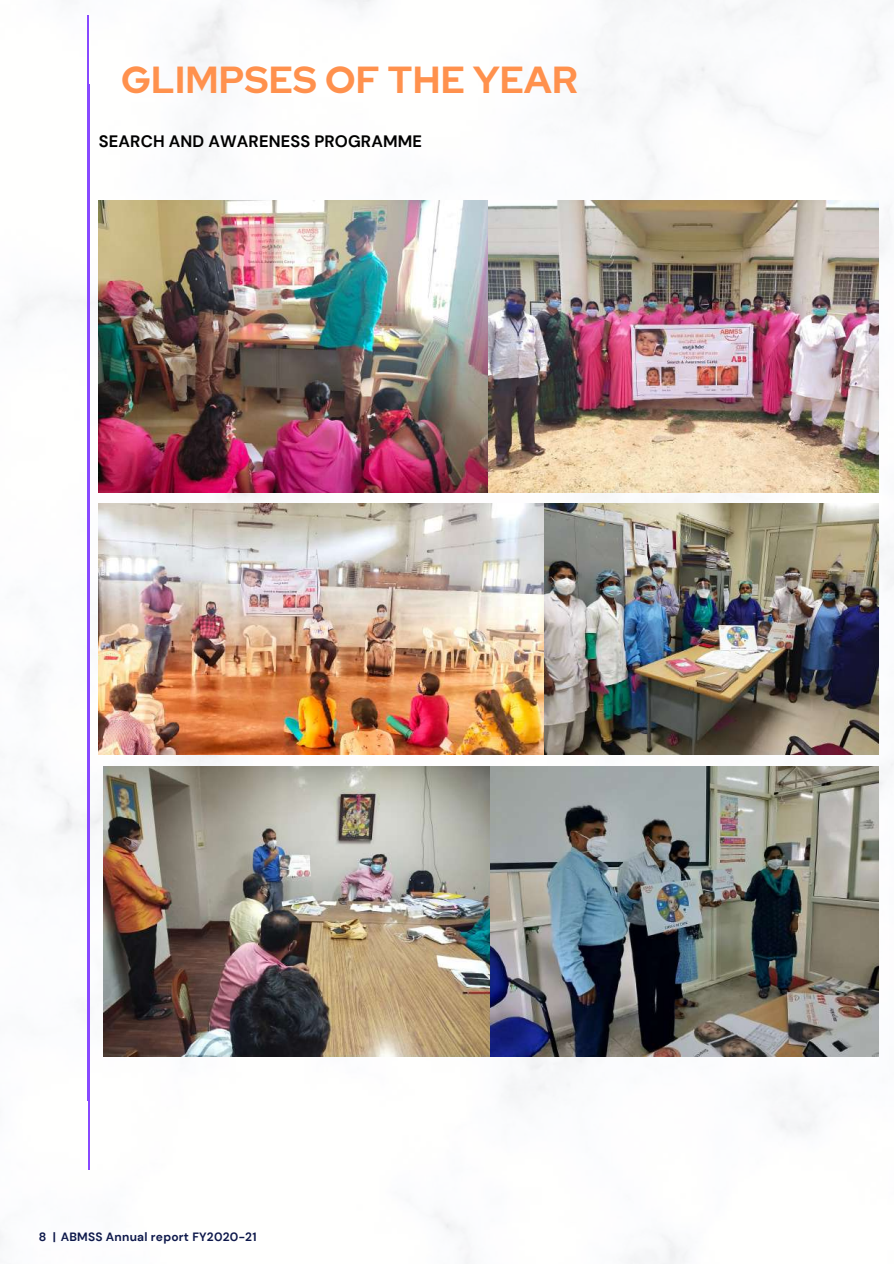
<style>
.page{position:relative;width:894px;height:1264px;background:#fff}
.page>*{position:absolute;margin:0;border:0;box-sizing:border-box;transform-origin:0 0}
.t1{font:700 37.5px "Red Hat Display";letter-spacing:.005em;color:#ff914d}
.t2{font:700 16.5px "DM Sans";letter-spacing:.005em;color:#000}
.t3{font:700 12px "DM Sans";letter-spacing:.02em;color:#0d184b}
</style>
<div class="page">
<img style="left:0;top:0;width:893px;height:1263px">
<hr style="left:88px;top:84px;width:1px;height:1085px;background:#8849ff">
<hr style="left:88px;top:15px;width:1px;height:1085px;background:#8849ff">
<img style="left:99px;top:201px;width:779px;height:291px">
<img style="left:99px;top:503px;width:779px;height:251px">
<img style="left:103px;top:766px;width:775px;height:290px">
<h1 class="t1" style="left:121px;top:55px;width:458px">GLIMPSES OF THE YEAR</h1>
<h2 class="t2" style="left:99px;top:131px;width:324px">SEARCH AND AWARENESS PROGRAMME</h2>
<p class="t3" style="left:39px;top:1229px;width:219px">8 | ABMSS Annual report FY2020-21</p>
</div>
